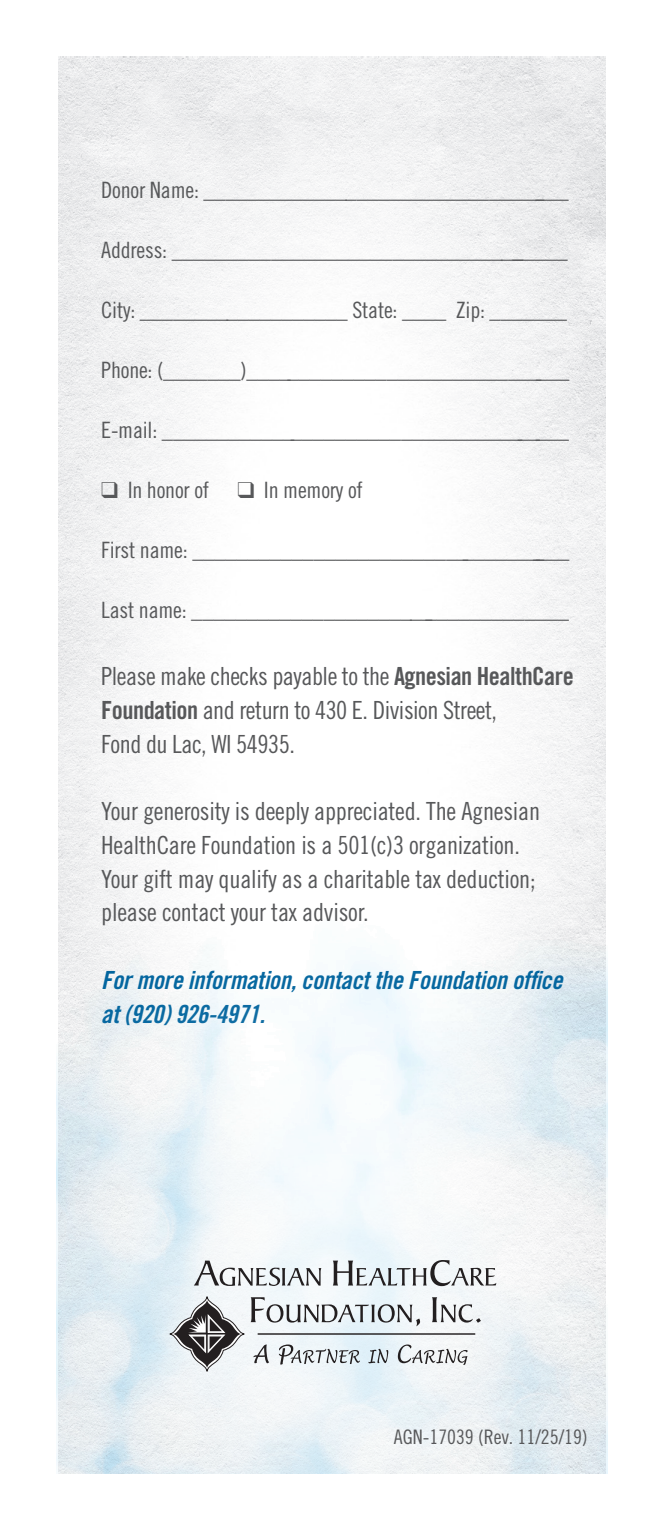
<style>
.page{position:relative;width:664px;height:1530px;background:#fff}
.page>*{position:absolute;margin:0;border:0;box-sizing:border-box;transform-origin:0 0}
.t1{font:25px/33.8px "Trade Gothic Cond Eighteen";letter-spacing:-.01em;color:#57585a}
.t2{font:25px/33.8px "Trade Gothic Bold Cond Twenty Obl";letter-spacing:-.01em;color:#00649e}
.t3{font:22.5px "Trade Gothic Cond Eighteen";letter-spacing:-.01em;color:#57585a}
.t4{font:20px "Trade Gothic Cond Eighteen";color:#57585a}
.s1{font-family:"Trade Gothic Bold Cond Twenty"}
</style>
<div class="page">
<img style="left:58px;top:56px;width:548px;height:803px">
<img style="left:58px;top:859px;width:548px;height:65px">
<svg style="left:56px;top:924px;width:552px;height:550px;fill:#f0f5f7"></svg>
<svg style="left:194px;top:1261px;width:127px;height:25px"></svg>
<svg style="left:333px;top:1260px;width:163px;height:26px"></svg>
<svg style="left:251px;top:1297px;width:169px;height:29px"></svg>
<svg style="left:432px;top:1297px;width:49px;height:26px"></svg>
<hr style="left:258px;top:1333px;width:217px;height:2px;background:#231f20">
<svg style="left:169px;top:1297px;width:76px;height:74px"></svg>
<svg style="left:253px;top:1344px;width:16px;height:19px"></svg>
<svg style="left:279px;top:1345px;width:81px;height:20px"></svg>
<svg style="left:368px;top:1349px;width:20px;height:14px"></svg>
<svg style="left:398px;top:1345px;width:69px;height:20px"></svg>
<p class="t3" style="left:101px;top:176px;width:469px">Donor Name: __________________________________</p>
<p class="t3" style="left:101px;top:236px;width:468px">Address: ____________________________________</p>
<p class="t3" style="left:101px;top:296px;width:467px">City: ___________________ State: ____ Zip: _______</p>
<p class="t3" style="left:101px;top:356px;width:469px">Phone: (_______)______________________________</p>
<p class="t3" style="left:101px;top:416px;width:469px">E-mail: ______________________________________</p>
<p class="t3" style="left:101px;top:476px;width:109px">❑ In honor of</p>
<p class="t3" style="left:238px;top:476px;width:127px">❑ In memory of</p>
<p class="t3" style="left:101px;top:536px;width:469px">First name: ____________________________________</p>
<p class="t3" style="left:101px;top:596px;width:469px">Last name: ___________________________________</p>
<p class="t1" style="left:101px;top:659px;width:474px">Please make checks payable to the <span class="s1">Agnesian HealthCare<br>Foundation</span> and return to 430 E. Division Street,<br>Fond du Lac, WI 54935.</p>
<p class="t1" style="left:101px;top:794px;width:440px">Your generosity is deeply appreciated. The Agnesian HealthCare Foundation is a 501(c)3 organization.<br>Your gift may qualify as a charitable tax deduction; please contact your tax advisor.</p>
<p class="t2" style="left:101px;top:963px;width:463px">For more information, contact the Foundation office at (920) 926-4971.</p>
<p class="t4" style="left:394px;top:1425px;width:195px">AGN-17039 (Rev. 11/25/19)</p>
</div>
